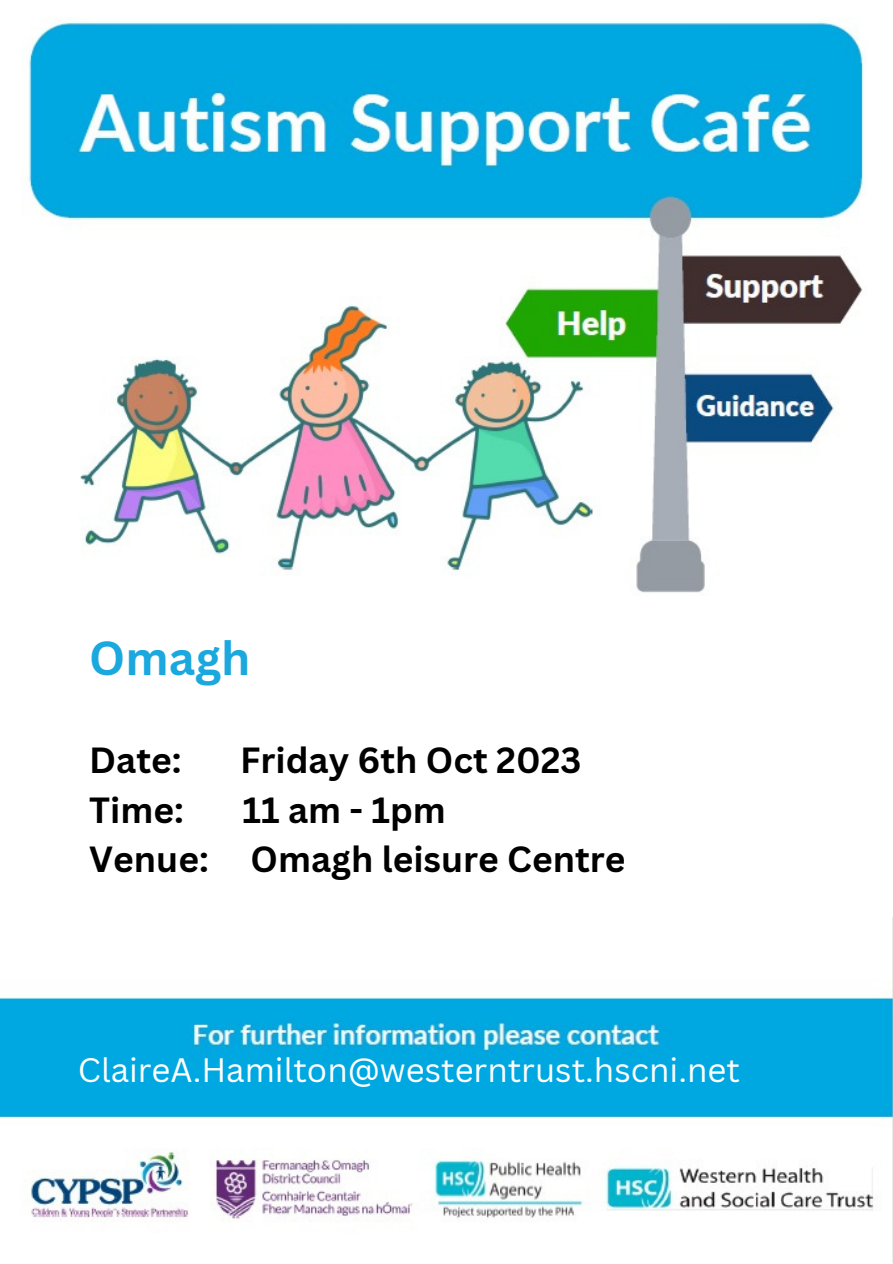
<style>
.page{position:relative;width:893px;height:1264px;background:#fff}
.page>*{position:absolute;margin:0;border:0;box-sizing:border-box;transform-origin:0 0}
.t1{font:700 46.5px "Canva Sans";color:#1aa8de}
.t2{font:700 35.4px "Canva Sans";color:#000}
.t3{font:33px "Canva Sans";color:#fff}
</style>
<div class="page">
<img style="left:0;top:992px;width:892px;height:229px">
<img style="left:27px;top:21px;width:837px;height:572px">
<p class="t1" style="left:89px;top:625px;width:163px">Omagh</p>
<p class="t2" style="left:89px;top:735px;width:94px">Date:</p>
<p class="t2" style="left:240px;top:735px;width:342px">Friday 6th Oct 2023</p>
<p class="t2" style="left:89px;top:785px;width:96px">Time:</p>
<p class="t2" style="left:242px;top:785px;width:205px">11 am - 1pm</p>
<p class="t2" style="left:89px;top:834px;width:538px">Venue: Omagh leisure Centre</p>
<p class="t3" style="left:78px;top:1046px;width:663px">ClaireA.Hamilton@westerntrust.hscni.net</p>
</div>
